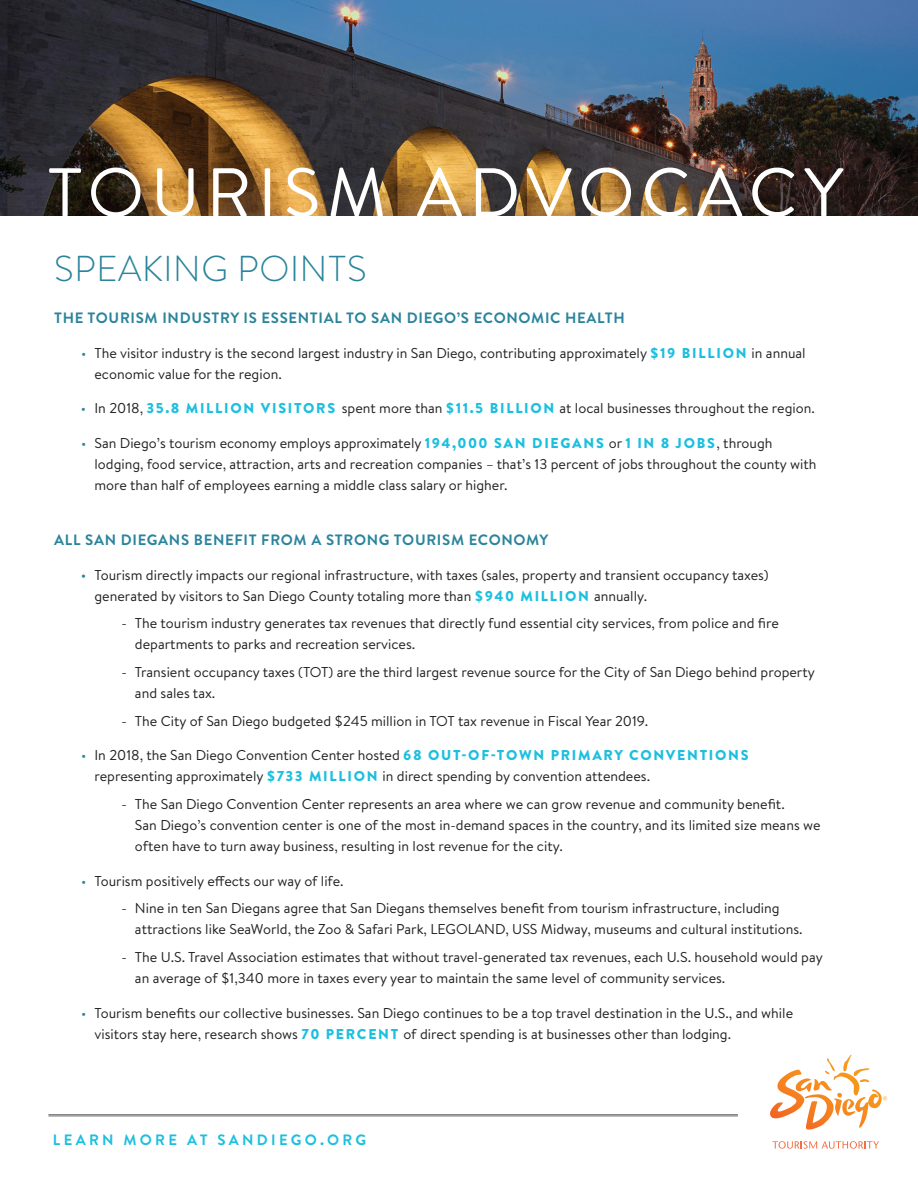
<style>
.page{position:relative;width:918px;height:1188px;background:#fff}
.page>*{position:absolute;margin:0;border:0;box-sizing:border-box;transform-origin:0 0}
.t1{font:68.85px "Brandon Text";letter-spacing:.1em;color:#fff}
.t2{font:300 36px "Brandon Text";letter-spacing:.02em;color:#2a849b}
.t3{font:700 15px "Brandon Text";letter-spacing:.045em;color:#2a849b}
.t4{font:700 15px "Brandon Text";letter-spacing:.22em;color:#1cbfdf}
.t5{font:14.25px/21px "Brandon Text";color:#231f20}
.s1{color:#2a849b}
.s2{font-weight:900;color:#1cbfdf}
.s3{font-size:15px;color:#2a849b}
</style>
<div class="page">
<img style="left:0;top:0;width:918px;height:216px">
<hr style="left:48px;top:1114px;width:690px;height:1px;background:#6c6d70">
<hr style="left:48px;top:1116px;width:690px;height:1px;background:#6c6d70">
<svg style="left:770px;top:1055px;width:117px;height:75px"></svg>
<svg style="left:772px;top:1141px;width:107px;height:8px"></svg>
<h1 class="t1" style="left:47px;top:145px;width:798px">TOURISM ADVOCACY</h1>
<h2 class="t2" style="left:54px;top:244px;width:314px">SPEAKING POINTS</h2>
<p class="t3" style="left:54px;top:308px;width:572px">THE TOURISM INDUSTRY IS ESSENTIAL TO SAN DIEGO’S ECONOMIC HEALTH</p>
<p class="t5" style="left:94px;top:342px;width:713px;text-indent:-13px"><span class="s1">•</span> The visitor industry is the second largest industry in San Diego, contributing approximately <span class="s2">$19 BILLION</span> in annual economic value for the region.</p>
<p class="t5" style="left:81px;top:397px;width:735px"><span class="s1">•</span> In 2018, <span class="s2">35.8 MILLION VISITORS</span> spent more than <span class="s2">$11.5 BILLION</span> at local businesses throughout the region.</p>
<p class="t5" style="left:95px;top:432px;width:723px;text-indent:-14px"><span class="s1">•</span> San Diego’s tourism economy employs approximately <span class="s2">194,000 SAN DIEGANS</span> or <span class="s2">1 IN 8 JOBS</span>, through lodging, food service, attraction, arts and recreation companies – that’s 13 percent of jobs throughout the county with more than half of employees earning a middle class salary or higher.</p>
<p class="t3" style="left:54px;top:530px;width:496px">ALL SAN DIEGANS BENEFIT FROM A STRONG TOURISM ECONOMY</p>
<p class="t5" style="left:94px;top:564px;width:676px;text-indent:-14px"><span class="s3">•</span> Tourism directly impacts our regional infrastructure, with taxes (sales, property and transient occupancy taxes) generated by visitors to San Diego County totaling more than <span class="s2">$940 MILLION</span> annually.</p>
<p class="t5" style="left:135px;top:612px;width:645px;text-indent:-13px">- The tourism industry generates tax revenues that directly fund essential city services, from police and fire departments to parks and recreation services.</p>
<p class="t5" style="left:135px;top:661px;width:681px;text-indent:-13px">- Transient occupancy taxes (TOT) are the third largest revenue source for the City of San Diego behind property and sales tax.</p>
<p class="t5" style="left:122px;top:710px;width:528px">- The City of San Diego budgeted $245 million in TOT tax revenue in Fiscal Year 2019.</p>
<p class="t5" style="left:94px;top:744px;width:656px;text-indent:-13px"><span class="s1">•</span> In 2018, the San Diego Convention Center hosted <span class="s2">68 OUT-OF-TOWN PRIMARY CONVENTIONS </span>representing approximately <span class="s2">$733 MILLION</span> in direct spending by convention attendees.</p>
<p class="t5" style="left:135px;top:793px;width:687px;text-indent:-13px">- The San Diego Convention Center represents an area where we can grow revenue and community benefit.<br>San Diego’s convention center is one of the most in-demand spaces in the country, and its limited size means we often have to turn away business, resulting in lost revenue for the city.</p>
<p class="t5" style="left:81px;top:870px;width:264px"><span class="s1">•</span> Tourism positively effects our way of life.</p>
<p class="t5" style="left:135px;top:897px;width:669px;text-indent:-13px">- Nine in ten San Diegans agree that San Diegans themselves benefit from tourism infrastructure, including attractions like SeaWorld, the Zoo &amp; Safari Park, LEGOLAND, USS Midway, museums and cultural institutions.</p>
<p class="t5" style="left:135px;top:946px;width:689px;text-indent:-13px">- The U.S. Travel Association estimates that without travel-generated tax revenues, each U.S. household would pay an average of $1,340 more in taxes every year to maintain the same level of community services.</p>
<p class="t5" style="left:94px;top:1002px;width:700px;text-indent:-13px"><span class="s1">•</span> Tourism benefits our collective businesses. San Diego continues to be a top travel destination in the U.S., and while visitors stay here, research shows <span class="s2">70 PERCENT</span> of direct spending is at businesses other than lodging.</p>
<p class="t4" style="left:53px;top:1129px;width:315px">LEARN MORE AT SANDIEGO.ORG</p>
</div>
